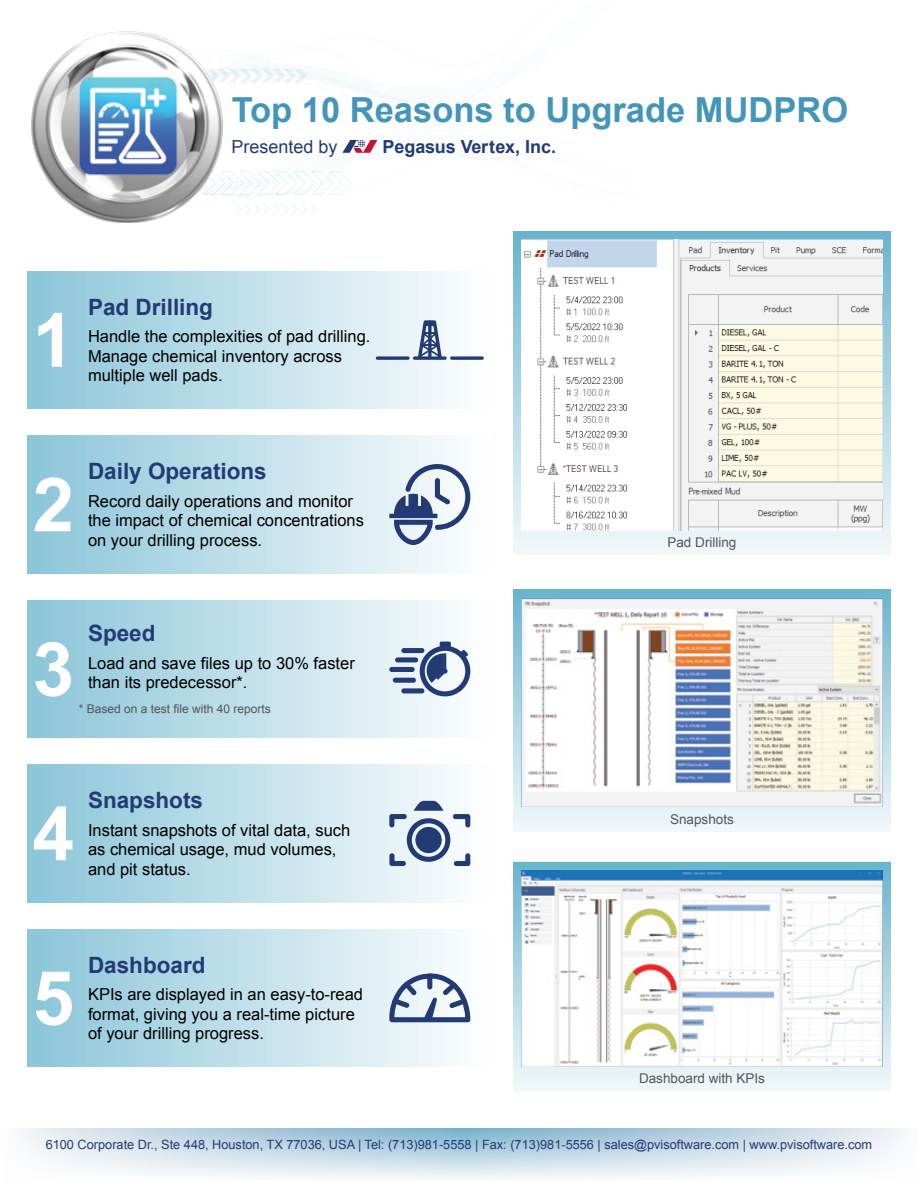
<style>
.page{position:relative;width:918px;height:1188px;background:#fff}
.page>*{position:absolute;margin:0;border:0;box-sizing:border-box;transform-origin:0 0}
.t1{font:700 75px "Arial";color:#fff}
.t2{font:700 34.5px "Arial";color:#4396ba}
.t3{font:700 22.5px "Arial";color:#233b75}
.t4{font:700 18px "Arial";color:#233b75}
.t5{font:18px "Arial";color:#233b75}
.t6{font:16.5px/19.5px "Arial";color:#000}
.t7{font:13.5px "Arial";color:#555}
.t8{font:12.75px "Arial";color:#233b75}
.t9{font:12px "Arial";color:#555}
</style>
<div class="page">
<svg style="left:222px;top:54px;width:193px;height:65px"></svg>
<svg style="left:22px;top:1128px;width:882px;height:50px"></svg>
<svg style="left:513px;top:862px;width:378px;height:228px"></svg>
<img style="left:521px;top:870px;width:362px;height:196px">
<div style="left:513px;top:590px;width:378px;height:242px;background:linear-gradient(to bottom,#68b4ce,#f1f8fa)"></div>
<img style="left:521px;top:598px;width:362px;height:209px">
<svg style="left:513px;top:231px;width:378px;height:324px"></svg>
<img style="left:521px;top:240px;width:362px;height:290px">
<div style="left:27px;top:271px;width:461px;height:138px;background:linear-gradient(to right,#8bc5d9,#fefefe)"></div>
<svg style="left:376px;top:320px;width:108px;height:40px"></svg>
<div style="left:27px;top:436px;width:461px;height:137px;background:linear-gradient(to right,#8bc5d9,#fefefe)"></div>
<svg style="left:389px;top:464px;width:81px;height:81px"></svg>
<div style="left:27px;top:600px;width:461px;height:138px;background:linear-gradient(to right,#8bc5d9,#fdfefe)"></div>
<div style="left:395px;top:657px;width:23px;height:5px;background:#233b75;border-radius:3px"></div>
<div style="left:401px;top:648px;width:23px;height:5px;background:#233b75;border-radius:3px"></div>
<div style="left:389px;top:667px;width:26px;height:5px;background:#233b75;border-radius:3px"></div>
<div style="left:393px;top:678px;width:23px;height:5px;background:#233b75;border-radius:3px"></div>
<div style="left:401px;top:688px;width:23px;height:5px;background:#233b75;border-radius:3px"></div>
<div style="left:440px;top:642px;width:11px;height:7px;background:#233b75;border-radius:2px"></div>
<svg style="left:420px;top:646px;width:50px;height:50px"></svg>
<div style="left:27px;top:765px;width:461px;height:137px;background:linear-gradient(to right,#8bc5d9,#fefefe)"></div>
<svg style="left:389px;top:801px;width:81px;height:65px"></svg>
<div style="left:27px;top:929px;width:461px;height:138px;background:linear-gradient(to right,#8bc5d9,#fefefe)"></div>
<svg style="left:389px;top:972px;width:81px;height:50px"></svg>
<img style="left:31px;top:32px;width:191px;height:191px">
<svg style="left:137px;top:125px;width:241px;height:90px"></svg>
<h2 class="t2" style="left:232px;top:87px;width:618px">Top 10 Reasons to Upgrade MUDPRO</h2>
<p class="t4" style="left:382px;top:135px;width:175px">Pegasus Vertex, Inc.</p>
<p class="t5" style="left:232px;top:135px;width:108px">Presented by</p>
<h1 class="t1" style="left:32px;top:291px;width:43px">1</h1>
<h3 class="t3" style="left:88px;top:292px;width:127px">Pad Drilling</h3>
<p class="t6" style="left:88px;top:327px;width:284px">Handle the complexities of pad drilling.<br>Manage chemical inventory across multiple well pads.</p>
<h1 class="t1" style="left:32px;top:456px;width:43px">2</h1>
<h3 class="t3" style="left:88px;top:456px;width:180px">Daily Operations</h3>
<p class="t6" style="left:88px;top:492px;width:278px">Record daily operations and monitor the impact of chemical concentrations on your drilling process.</p>
<h1 class="t1" style="left:32px;top:620px;width:43px">3</h1>
<h3 class="t3" style="left:88px;top:618px;width:69px">Speed</h3>
<p class="t6" style="left:88px;top:653px;width:268px">Load and save files up to 30% faster than its predecessor*.</p>
<p class="t9" style="left:79px;top:701px;width:194px">* Based on a test file with 40 reports</p>
<p class="t7" style="left:667px;top:534px;width:71px">Pad Drilling</p>
<h1 class="t1" style="left:32px;top:785px;width:43px">4</h1>
<h3 class="t3" style="left:88px;top:785px;width:117px">Snapshots</h3>
<p class="t6" style="left:88px;top:820px;width:264px">Instant snapshots of vital data, such as chemical usage, mud volumes, and pit status.</p>
<h1 class="t1" style="left:32px;top:949px;width:43px">5</h1>
<h3 class="t3" style="left:88px;top:950px;width:119px">Dashboard</h3>
<p class="t6" style="left:88px;top:985px;width:277px">KPIs are displayed in an easy-to-read format, giving you a real-time picture of your drilling progress.</p>
<p class="t7" style="left:670px;top:810px;width:65px">Snapshots</p>
<p class="t7" style="left:639px;top:1070px;width:128px">Dashboard with KPIs</p>
<p class="t8" style="left:46px;top:1136px;width:828px">6100 Corporate Dr., Ste 448, Houston, TX 77036, USA | Tel: (713)981-5558 | Fax: (713)981-5556 | sales@pvisoftware.com | www.pvisoftware.com</p>
</div>
